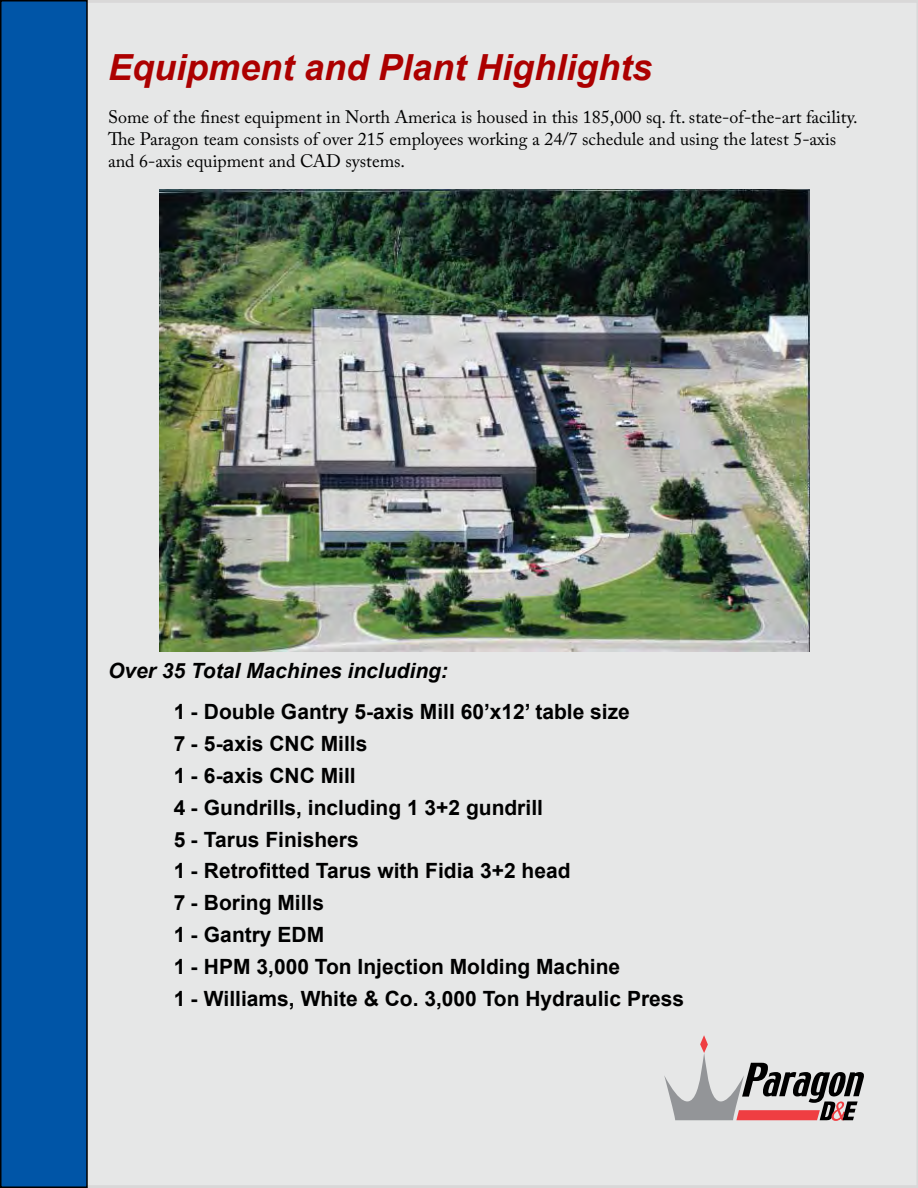
<style>
.page{position:relative;width:918px;height:1188px;background:#fff}
.page>*{position:absolute;margin:0;border:0;box-sizing:border-box;transform-origin:0 0}
.t1{font:italic 700 36px "Arial";color:#ac0000}
.t2{font:700 21px/32px "Arial";color:#000}
.t3{font:italic 700 21px "Arial";color:#000}
.t4{font:18px/21.6px "Adobe Caslon Pro";color:#000}
</style>
<div class="page">
<div style="left:88px;top:3px;width:827px;height:1182px;background:#e6e7e7"></div>
<div style="left:1px;top:1px;width:86px;height:1186px;background:#0055a7"></div>
<div style="left:0;top:0;width:88px;height:1188px;border:2px solid #000"></div>
<svg style="left:664px;top:1035px;width:200px;height:86px;background:#bfb6b7"></svg>
<svg style="left:0;top:0;width:1px;height:1188px"></svg>
<img style="left:160px;top:189px;width:650px;height:462px">
<h1 class="t1" style="left:108px;top:44px;width:546px">Equipment and Plant Highlights</h1>
<p class="t4" style="left:108px;top:106px;width:751px">Some of the finest equipment in North America is housed in this 185,000 sq. ft. state-of-the-art facility.<br>The Paragon team consists of over 215 employees working a 24/7 schedule and using the latest 5-axis and 6-axis equipment and CAD systems.</p>
<p class="t3" style="left:108px;top:656px;width:341px">Over 35 Total Machines including:</p>
<p class="t2" style="left:174px;top:696px;width:512px">1 - Double Gantry 5-axis Mill 60’x12’ table size<br>7 - 5-axis CNC Mills<br>1 - 6-axis CNC Mill<br>4 - Gundrills, including 1 3+2 gundrill<br>5 - Tarus Finishers<br>1 - Retrofitted Tarus with Fidia 3+2 head<br>7 - Boring Mills<br>1 - Gantry EDM<br>1 - HPM 3,000 Ton Injection Molding Machine<br>1 - Williams, White &amp; Co. 3,000 Ton Hydraulic Press</p>
</div>
